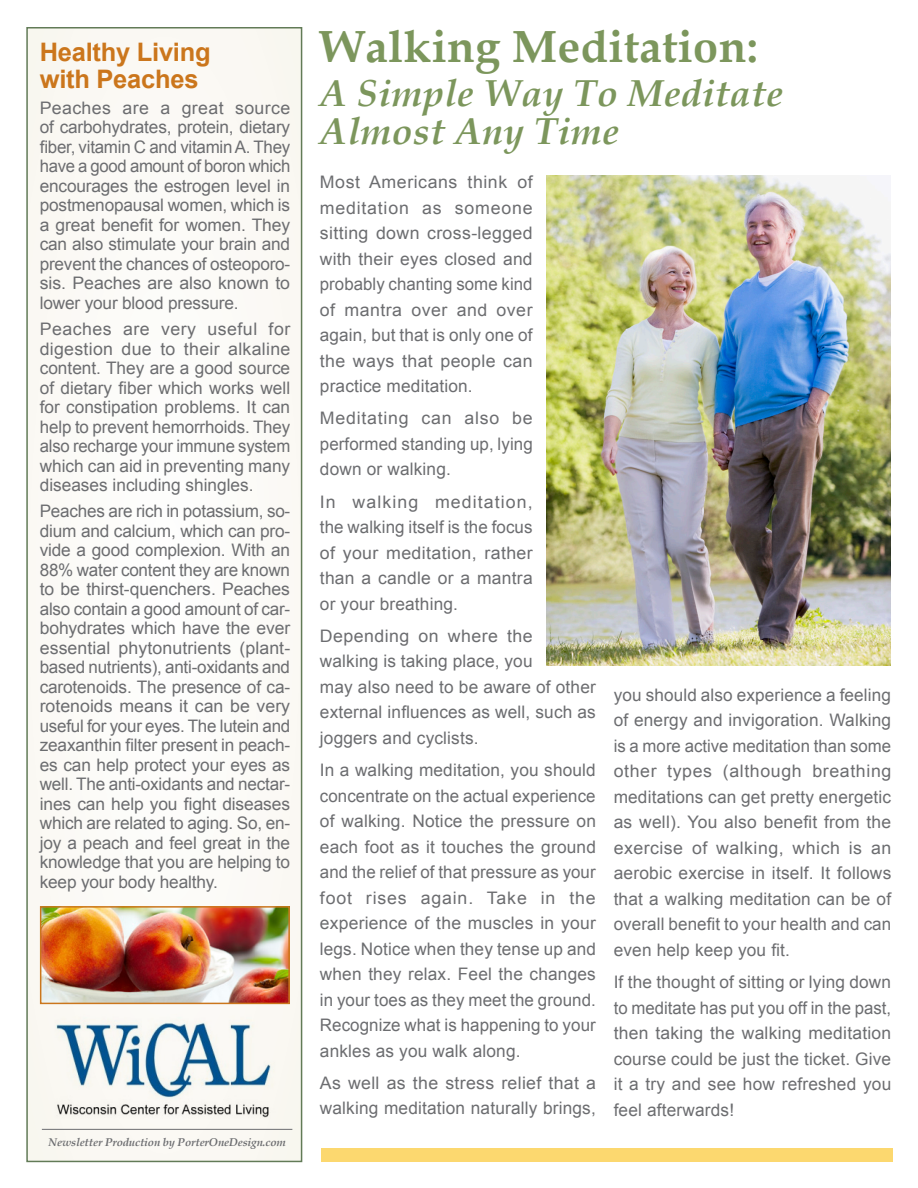
<style>
.page{position:relative;width:918px;height:1188px;background:#fff}
.page>*{position:absolute;margin:0;border:0;box-sizing:border-box;transform-origin:0 0}
.t1{font:700 45px "Book Antiqua";letter-spacing:.01em;color:#7c965c}
.t2{font:italic 700 37.5px/37.5px "Book Antiqua";letter-spacing:.01em;color:#7c965c}
.t3{font:700 25.5px/27px "Arial";letter-spacing:-.01em;color:#cb761c}
.t4{font:17.25px/25.5px "Arial";letter-spacing:.01em;color:#6c6d70;text-align:justify}
.t5{font:italic 700 11.25px "Book Antiqua";letter-spacing:-.01em;color:#6c6d70}
</style>
<div class="page">
<div style="left:27px;top:28px;width:275px;height:1133px;background:#fbfaf6"></div>
<div style="left:26px;top:27px;width:276px;height:1135px;border:2px solid #627b57"></div>
<div style="left:321px;top:1149px;width:571px;height:13px;background:#fcd86f"></div>
<hr style="left:42px;top:1129px;width:250px;height:1px;background:#6c6d70">
<img style="left:56px;top:1022px;width:218px;height:96px">
<img style="left:546px;top:176px;width:344px;height:490px">
<img style="left:43px;top:909px;width:244px;height:92px">
<div style="left:40px;top:906px;width:250px;height:98px;border:2px solid #cb761c"></div>
<p class="t3" style="left:40px;top:39px;width:172px">Healthy Living with Peaches</p>
<p class="t4" style="left:40px;top:98px;width:252px;line-height:19.5px">Peaches are a great source of carbohydrates, protein, dietary fiber, vitamin C and vitamin A. They have a good amount of boron which encourages the estrogen level in postmenopausal women, which is a great benefit for women. They can also stimulate your brain and prevent the chances of osteoporo&shy;sis. Peaches are also known to lower your blood pressure.</p>
<p class="t4" style="left:40px;top:320px;width:252px;line-height:19.5px">Peaches are very useful for digestion due to their alkaline content. They are a good source of dietary fiber which works well for constipation problems. It can help to prevent hemorrhoids. They also recharge your immune system which can aid in preventing many diseases including shingles.</p>
<p class="t4" style="left:40px;top:502px;width:252px;line-height:19.5px">Peaches are rich in potassium, so&shy;dium and calcium, which can pro&shy;vide a good complexion. With an 88% water content they are known to be thirst-quenchers. Peaches also contain a good amount of car&shy;bohydrates which have the ever essential phytonutrients (plant&shy;based nutrients), anti-oxidants and carotenoids. The presence of ca&shy;rotenoids means it can be very useful for your eyes. The lutein and zeaxanthin filter present in peach&shy;es can help protect your eyes as well. The anti-oxidants and nectar&shy;ines can help you fight diseases which are related to aging. So, en&shy;joy a peach and feel great in the knowledge that you are helping to keep your body healthy.</p>
<p class="t5" style="left:48px;top:1135px;width:239px">Newsletter Production by PorterOneDesign.com</p>
<p class="t1" style="left:320px;top:16px;width:440px">Walking Meditation:</p>
<p class="t2" style="left:320px;top:74px;width:464px">A Simple Way To Meditate<br>Almost Any Time</p>
<p class="t4" style="left:320px;top:169px;width:214px">Most Americans think of meditation as someone sitting down cross-legged with their eyes closed and probably chanting some kind of mantra over and over again, but that is only one of the ways that people can practice meditation.</p>
<p class="t4" style="left:320px;top:406px;width:214px">Meditating can also be performed standing up, lying down or walking.</p>
<p class="t4" style="left:320px;top:489px;width:214px">In walking meditation, the walking itself is the focus of your meditation, rather than a candle or a mantra or your breathing.</p>
<p class="t4" style="left:320px;top:623px;width:277px;text-align:left">Depending on where the<br>walking is taking place, you<br>may also need to be aware of other external influences as well, such as joggers and cyclists.</p>
<p class="t4" style="left:320px;top:757px;width:278px">In a walking meditation, you should concentrate on the actual experience of walking. Notice the pressure on each foot as it touches the ground and the relief of that pressure as your foot rises again. Take in the experience of the muscles in your legs. Notice when they tense up and when they relax. Feel the changes in your toes as they meet the ground.<br>Recognize what is happening to your ankles as you walk along.</p>
<p class="t4" style="left:320px;top:1070px;width:278px">As well as the stress relief that a walking meditation naturally brings,</p>
<p class="t4" style="left:614px;top:682px;width:279px">you should also experience a feeling of energy and invigoration. Walking is a more active meditation than some other types (although breathing meditations can get pretty energetic as well). You also benefit from the exercise of walking, which is an aerobic exercise in itself. It follows that a walking meditation can be of overall benefit to your health and can even help keep you fit.</p>
<p class="t4" style="left:614px;top:969px;width:279px">If the thought of sitting or lying down to meditate has put you off in the past, then taking the walking meditation course could be just the ticket. Give it a try and see how refreshed you feel afterwards!</p>
</div>
